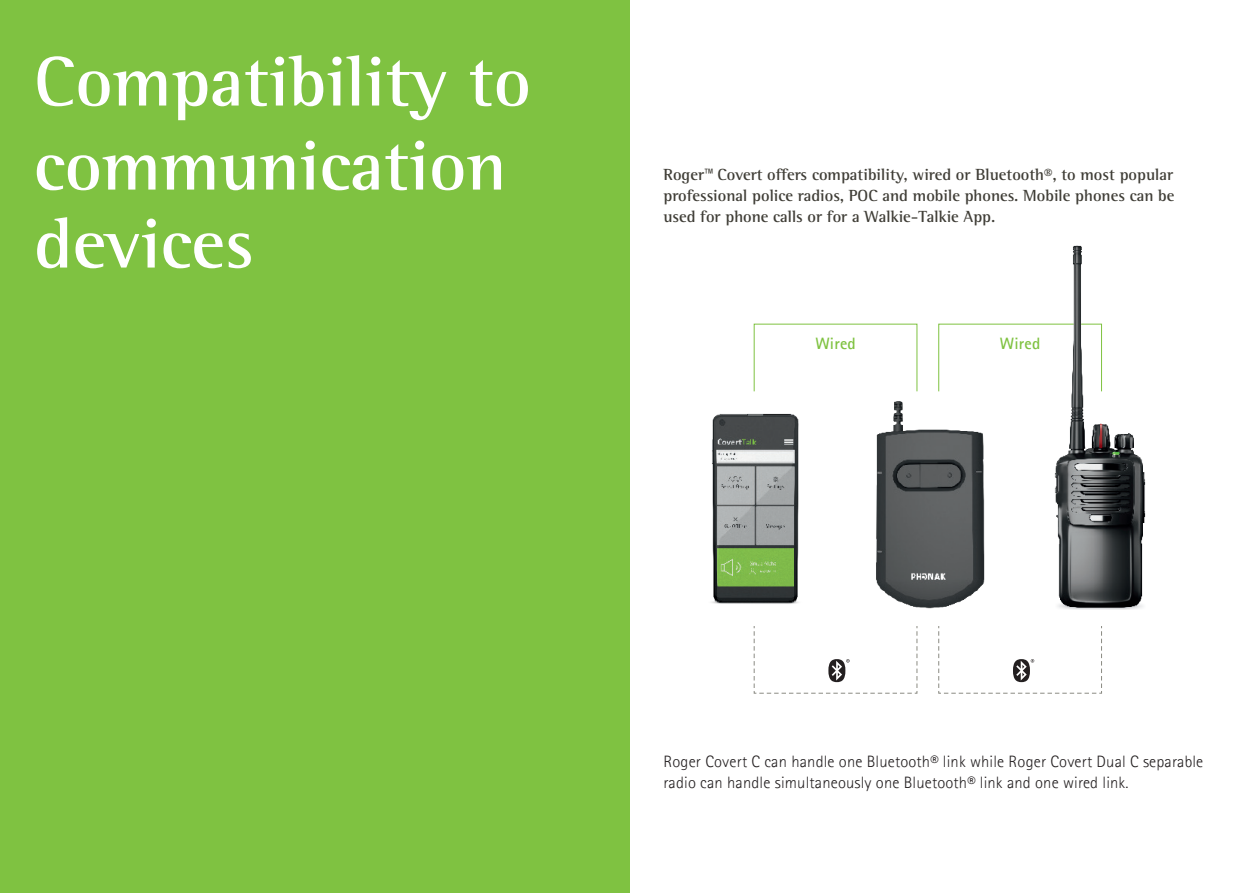
<style>
.page{position:relative;width:1259px;height:893px;background:#fff}
.page>*{position:absolute;margin:0;border:0;box-sizing:border-box;transform-origin:0 0}
.t1{font:700 72px/84px "Rotis Semifor Phonak";color:#fff}
.t2{font:700 16.5px/21px "Rotis Semifor Phonak";color:#3f3d36;text-align:justify}
.t3{font:300 16.5px/21px "Rotis Sansfor Phonak";letter-spacing:.01em;color:#231f20}
.t4{font:700 16.5px "Rotis Sansfor Phonak";letter-spacing:.01em;color:#7fc241}
.s1{font-family:"Rotis Sansfor Phonak";font-weight:400}
</style>
<div class="page">
<div style="left:0;top:0;width:629px;height:893px;background:#7fc241"></div>
<svg style="left:938px;top:626px;width:164px;height:68px"></svg>
<svg style="left:753px;top:626px;width:164px;height:68px"></svg>
<img style="left:711px;top:383px;width:88px;height:221px">
<img style="left:1025px;top:245px;width:121px;height:390px">
<img style="left:876px;top:401px;width:109px;height:208px">
<h1 class="t1" style="left:34px;top:39px;width:498px">Compatibility to communication</h1>
<h1 class="t1" style="left:34px;top:201px;width:221px">devices</h1>
<p class="t2" style="left:663px;top:164px;width:512px">Roger<span class="s1">™</span> Covert offers compatibility, wired or Bluetooth®, to most popular professional police radios, POC and mobile phones. Mobile phones can be used for phone calls or for a Walkie-Talkie App.</p>
<p class="t4" style="left:815px;top:333px;width:42px">Wired</p>
<p class="t4" style="left:1000px;top:333px;width:42px">Wired</p>
<p class="t3" style="left:663px;top:751px;width:541px">Roger Covert C can handle one Bluetooth® link while Roger Covert Dual C separable radio can handle simultaneously one Bluetooth® link and one wired link.</p>
</div>
